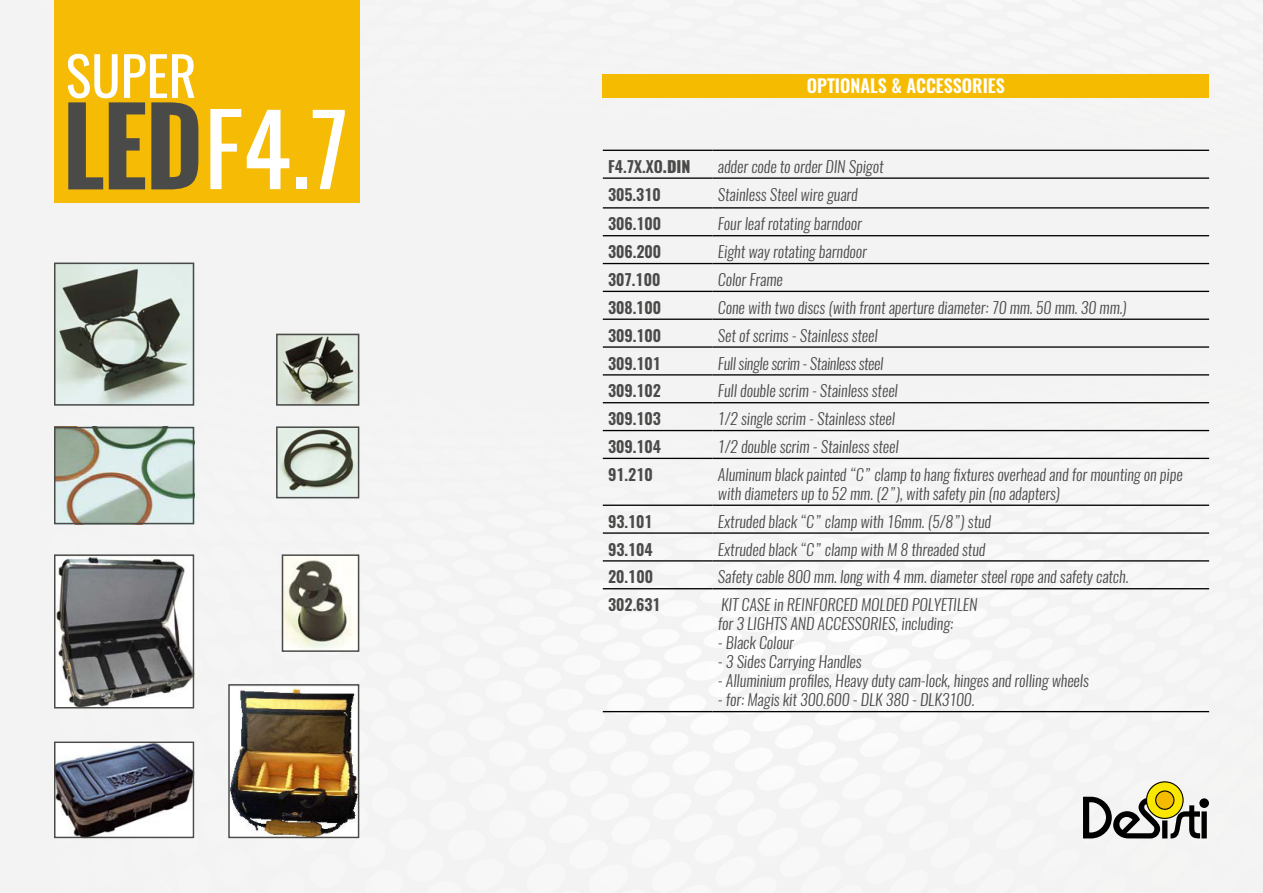
<style>
.page{position:relative;width:1263px;height:893px;background:#f3f3f3}
.page>*{position:absolute;margin:0;border:0;box-sizing:border-box;transform-origin:0 0}
.t1{font:700 99px "Oswald";color:#4a4a49}
.t2{font:54px "Oswald";color:#fff}
.t3{font:600 18px "Oswald";color:#fff}
.t4{font:italic 300 15.9px/19px "Oswald";color:#4a4a49}
.t5{font:600 15.9px "Oswald";color:#4a4a49}
.t6{font:italic 300 15.9px "Oswald";letter-spacing:-.02em;color:#4a4a49}
.s1{font-weight:400;color:#fff}
.s2{font-weight:400;font-size:97.95px;color:#fff}
.s3{font-weight:800}
</style>
<div class="page">
<svg style="left:1083px;top:781px;width:126px;height:58px"></svg>
<hr style="left:603px;top:150px;width:110px;height:1px;background:#000">
<hr style="left:713px;top:150px;width:496px;height:1px;background:#000">
<hr style="left:603px;top:177px;width:110px;height:2px;background:#000">
<hr style="left:713px;top:177px;width:496px;height:2px;background:#000">
<hr style="left:603px;top:207px;width:110px;height:2px;background:#000">
<hr style="left:713px;top:207px;width:496px;height:2px;background:#000">
<hr style="left:603px;top:235px;width:110px;height:1px;background:#000">
<hr style="left:713px;top:235px;width:496px;height:1px;background:#000">
<hr style="left:603px;top:263px;width:110px;height:1px;background:#000">
<hr style="left:713px;top:263px;width:496px;height:1px;background:#000">
<hr style="left:603px;top:291px;width:110px;height:1px;background:#000">
<hr style="left:713px;top:291px;width:496px;height:1px;background:#000">
<hr style="left:603px;top:319px;width:110px;height:1px;background:#000">
<hr style="left:713px;top:319px;width:496px;height:1px;background:#000">
<hr style="left:603px;top:346px;width:110px;height:2px;background:#000">
<hr style="left:713px;top:346px;width:496px;height:2px;background:#000">
<hr style="left:603px;top:374px;width:110px;height:2px;background:#000">
<hr style="left:713px;top:374px;width:496px;height:2px;background:#000">
<hr style="left:603px;top:402px;width:110px;height:1px;background:#000">
<hr style="left:713px;top:402px;width:496px;height:1px;background:#000">
<hr style="left:603px;top:430px;width:110px;height:1px;background:#000">
<hr style="left:713px;top:430px;width:496px;height:1px;background:#000">
<hr style="left:603px;top:458px;width:110px;height:1px;background:#000">
<hr style="left:713px;top:458px;width:496px;height:1px;background:#000">
<hr style="left:603px;top:505px;width:110px;height:1px;background:#000">
<hr style="left:713px;top:505px;width:496px;height:1px;background:#000">
<hr style="left:603px;top:532px;width:110px;height:2px;background:#000">
<hr style="left:713px;top:532px;width:496px;height:2px;background:#000">
<hr style="left:603px;top:560px;width:110px;height:2px;background:#000">
<hr style="left:713px;top:560px;width:496px;height:2px;background:#000">
<hr style="left:603px;top:588px;width:110px;height:1px;background:#000">
<hr style="left:713px;top:588px;width:496px;height:1px;background:#000">
<hr style="left:603px;top:711px;width:110px;height:1px;background:#000">
<hr style="left:713px;top:711px;width:496px;height:1px;background:#000">
<img style="left:57px;top:266px;width:134px;height:137px">
<img style="left:279px;top:337px;width:77px;height:66px">
<img style="left:279px;top:429px;width:77px;height:66px">
<img style="left:57px;top:430px;width:134px;height:91px">
<img style="left:285px;top:557px;width:71px;height:92px">
<img style="left:57px;top:557px;width:134px;height:148px">
<img style="left:228px;top:688px;width:131px;height:151px">
<img style="left:54px;top:744px;width:140px;height:95px">
<div style="left:54px;top:0;width:305px;height:203px;background:#f5bb05"></div>
<div style="left:54px;top:263px;width:140px;height:143px;border:2px solid #4a4a49"></div>
<div style="left:54px;top:427px;width:140px;height:97px;border:2px solid #4a4a49"></div>
<div style="left:54px;top:554px;width:140px;height:154px;border:2px solid #4a4a49"></div>
<div style="left:54px;top:741px;width:140px;height:97px;border:2px solid #4a4a49"></div>
<div style="left:228px;top:684px;width:131px;height:154px;border:2px solid #4a4a49"></div>
<div style="left:282px;top:554px;width:77px;height:98px;border:2px solid #4a4a49"></div>
<div style="left:276px;top:334px;width:83px;height:72px;border:2px solid #4a4a49"></div>
<div style="left:276px;top:426px;width:83px;height:72px;border:2px solid #4a4a49"></div>
<div style="left:603px;top:74px;width:606px;height:23px;background:#f5bb00"></div>
<h2 class="t2" style="left:66px;top:39px;width:132px">SUPER</h2>
<h1 class="t1" style="left:63px;top:73px;width:286px">LED<span class="s1">F</span><span class="s2">4.7</span></h1>
<p class="t3" style="left:807px;top:73px;width:199px">OPTIONALS &amp; ACCESSORIES</p>
<p class="t5" style="left:608px;top:155px;width:84px">F4.7X.XO<span class="s3">.DIN</span></p>
<p class="t4" style="left:718px;top:157px;width:167px">adder code to order DIN Spigot</p>
<p class="t5" style="left:608px;top:183px;width:54px">305.310</p>
<p class="t4" style="left:718px;top:185px;width:141px">Stainless Steel wire guard</p>
<p class="t5" style="left:608px;top:213px;width:55px">306.100</p>
<p class="t4" style="left:718px;top:214px;width:145px">Four leaf rotating barndoor</p>
<p class="t5" style="left:608px;top:241px;width:55px">306.200</p>
<p class="t4" style="left:718px;top:242px;width:150px">Eight way rotating barndoor</p>
<p class="t5" style="left:608px;top:269px;width:54px">307.100</p>
<p class="t4" style="left:718px;top:270px;width:66px">Color Frame</p>
<p class="t5" style="left:608px;top:296px;width:54px">308.100</p>
<p class="t4" style="left:718px;top:298px;width:410px">Cone with two discs (with front aperture diameter: 70 mm. 50 mm. 30 mm.)</p>
<p class="t5" style="left:608px;top:324px;width:55px">309.100</p>
<p class="t4" style="left:718px;top:326px;width:161px">Set of scrims - Stainless steel</p>
<p class="t5" style="left:608px;top:352px;width:54px">309.101</p>
<p class="t6" style="left:718px;top:352px;width:167px">Full single scrim - Stainless steel</p>
<p class="t5" style="left:608px;top:380px;width:54px">309.102</p>
<p class="t4" style="left:718px;top:381px;width:181px">Full double scrim - Stainless steel</p>
<p class="t5" style="left:608px;top:408px;width:54px">309.103</p>
<p class="t4" style="left:718px;top:409px;width:179px">1/2 single scrim - Stainless steel</p>
<p class="t5" style="left:608px;top:436px;width:55px">309.104</p>
<p class="t4" style="left:718px;top:437px;width:182px">1/2 double scrim - Stainless steel</p>
<p class="t5" style="left:608px;top:463px;width:46px">91.210</p>
<p class="t4" style="left:718px;top:465px;width:466px">Aluminum black painted “C” clamp to hang fixtures overhead and for mounting on pipe with diameters up to 52 mm. (2”), with safety pin (no adapters)</p>
<p class="t5" style="left:608px;top:510px;width:46px">93.101</p>
<p class="t4" style="left:718px;top:512px;width:275px">Extruded black “C” clamp with 16mm. (5/8”) stud</p>
<p class="t5" style="left:608px;top:538px;width:46px">93.104</p>
<p class="t4" style="left:718px;top:540px;width:269px">Extruded black “C” clamp with M 8 threaded stud</p>
<p class="t5" style="left:608px;top:566px;width:46px">20.100</p>
<p class="t4" style="left:718px;top:567px;width:412px">Safety cable 800 mm. long with 4 mm. diameter steel rope and safety catch.</p>
<p class="t5" style="left:608px;top:594px;width:54px">302.631</p>
<p class="t4" style="left:718px;top:595px;width:261px">KIT CASE in REINFORCED MOLDED POLYETILEN for 3 LIGHTS AND ACCESSORIES, including:</p>
<p class="t4" style="left:718px;top:633px;width:78px">- Black Colour</p>
<p class="t4" style="left:718px;top:652px;width:145px">- 3 Sides Carrying Handles</p>
<p class="t4" style="left:718px;top:671px;width:372px">- Alluminium profiles, Heavy duty cam-lock, hinges and rolling wheels</p>
<p class="t4" style="left:718px;top:690px;width:258px">- for: Magis kit 300.600 - DLK 380 - DLK3100.</p>
</div>
